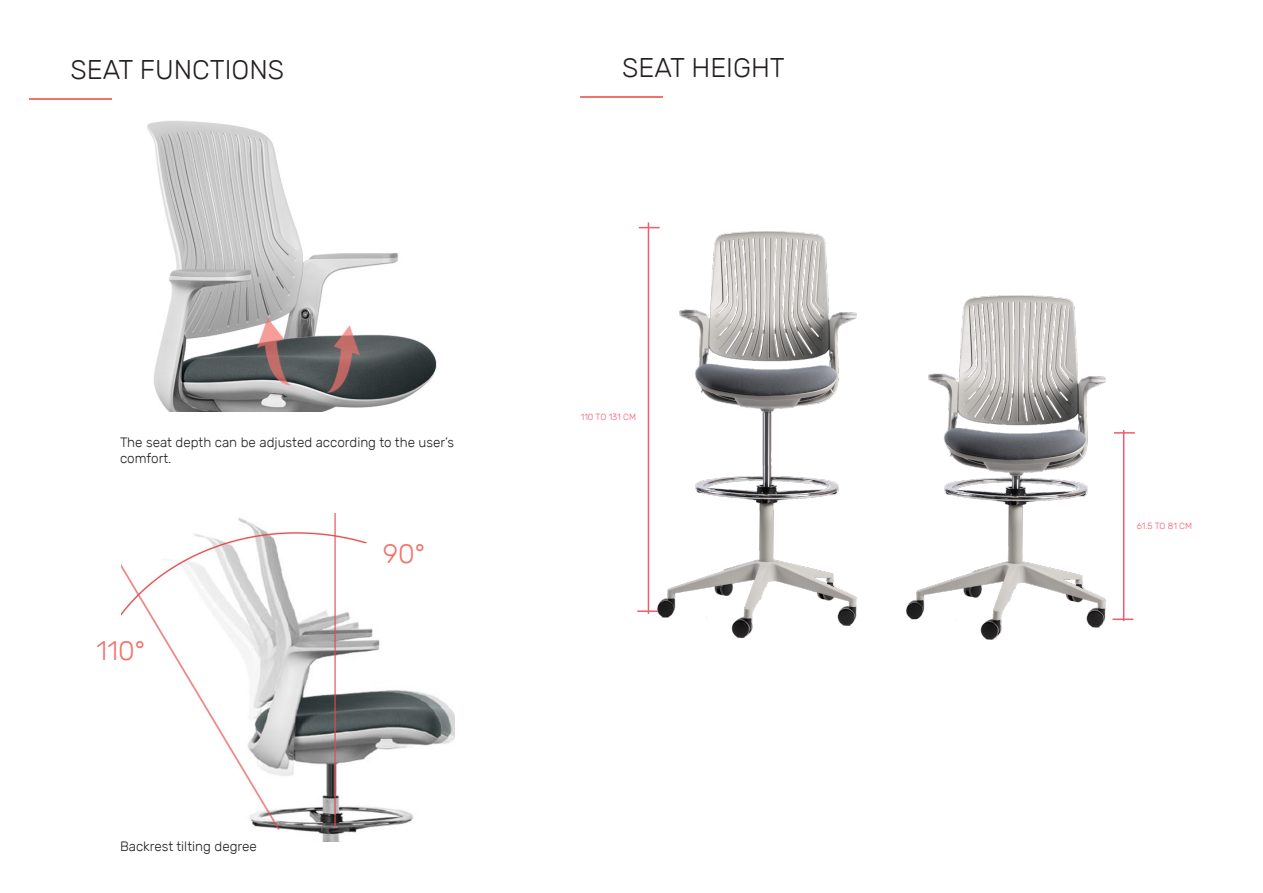
<style>
.page{position:relative;width:1263px;height:893px;background:#fff}
.page>*{position:absolute;margin:0;border:0;box-sizing:border-box;transform-origin:0 0}
.t1{font:300 27px "Rubik";color:#231f20}
.t2{font:300 27px "Rubik";color:#f2726c}
.t3{font:300 13.5px/16.2px "Rubik";color:#231f20}
.t4{font:300 9px "Rubik";color:#f05c6a}
</style>
<div class="page">
<img style="left:147px;top:121px;width:290px;height:291px">
<hr style="left:29px;top:98px;width:83px;height:2px;background:#f2726c">
<hr style="left:580px;top:96px;width:83px;height:2px;background:#f2726c">
<img style="left:122px;top:513px;width:333px;height:328px">
<img style="left:638px;top:222px;width:496px;height:418px">
<hr style="left:648px;top:222px;width:1px;height:392px;background:#f05c6a">
<hr style="left:1123px;top:430px;width:1px;height:191px;background:#f05c6a">
<svg style="left:639px;top:227px;width:21px;height:1px"></svg>
<hr style="left:1114px;top:432px;width:21px;height:2px;background:#f05c6a">
<hr style="left:637px;top:610px;width:21px;height:2px;background:#f05c6a">
<hr style="left:1112px;top:618px;width:21px;height:2px;background:#f05c6a">
<p class="t1" style="left:71px;top:55px;width:215px">SEAT FUNCTIONS</p>
<p class="t1" style="left:622px;top:53px;width:164px">SEAT HEIGHT</p>
<p class="t3" style="left:120px;top:434px;width:336px">The seat depth can be adjusted according to the user’s comfort.</p>
<p class="t2" style="left:97px;top:636px;width:50px">110°</p>
<p class="t3" style="left:120px;top:838px;width:138px">Backrest tilting degree</p>
<p class="t2" style="left:383px;top:539px;width:44px">90°</p>
<p class="t4" style="left:581px;top:412px;width:57px">110 TO 131 CM</p>
<p class="t4" style="left:1137px;top:520px;width:57px">61.5 TO 81 CM</p>
</div>
